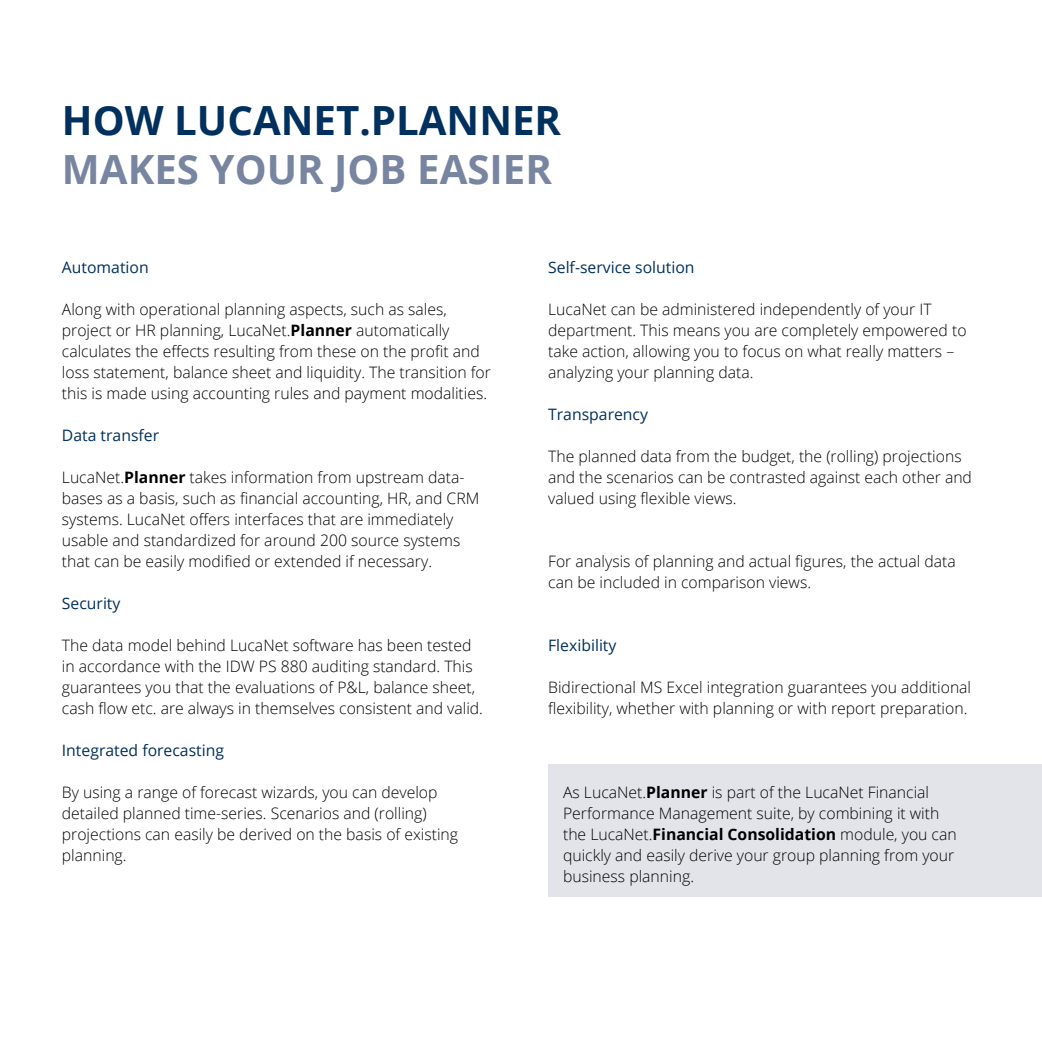
<style>
.page{position:relative;width:1042px;height:1042px;background:#fff}
.page>*{position:absolute;margin:0;border:0;box-sizing:border-box;transform-origin:0 0}
.t1{font:700 40.25px "Open Sans";color:#00305d}
.t2{font:700 40.25px "Open Sans";color:#7885a1}
.t3{font:300 15.75px/21px "Open Sans";color:#000}
.t4{font:15.75px "Open Sans";color:#00305d}
.s1{font-weight:700}
</style>
<div class="page">
<div style="left:548px;top:764px;width:494px;height:133px;background:#e3e4ea"></div>
<h1 class="t1" style="left:62px;top:92px;width:501px">HOW LUCANET.PLANNER</h1>
<h1 class="t2" style="left:62px;top:141px;width:492px">MAKES YOUR JOB EASIER</h1>
<p class="t4" style="left:62px;top:256px;width:88px">Automation</p>
<p class="t3" style="left:62px;top:298px;width:430px">Along with operational planning aspects, such as sales, project or HR planning, LucaNet.<span class="s1">Planner</span> automatically calculates the effects resulting from these on the profit and loss statement, balance sheet and liquidity. The transition for this is made using accounting rules and payment modalities.</p>
<p class="t4" style="left:62px;top:424px;width:99px">Data transfer</p>
<p class="t3" style="left:62px;top:466px;width:419px">LucaNet.<span class="s1">Planner</span> takes information from upstream data&shy;bases as a basis, such as financial accounting, HR, and CRM systems. LucaNet offers interfaces that are immediately usable and standardized for around 200 source systems that can be easily modified or extended if necessary.</p>
<p class="t4" style="left:62px;top:592px;width:60px">Security</p>
<p class="t3" style="left:62px;top:634px;width:422px">The data model behind LucaNet software has been tested in accordance with the IDW PS 880 auditing standard. This guarantees you that the evaluations of P&amp;L, balance sheet, cash flow etc. are always in themselves consistent and valid.</p>
<p class="t4" style="left:62px;top:739px;width:164px">Integrated forecasting</p>
<p class="t3" style="left:62px;top:781px;width:398px">By using a range of forecast wizards, you can develop detailed planned time-series. Scenarios and (rolling) projections can easily be derived on the basis of existing planning.</p>
<p class="t4" style="left:548px;top:256px;width:148px">Self-service solution</p>
<p class="t3" style="left:548px;top:298px;width:420px">LucaNet can be administered independently of your IT department. This means you are completely empowered to take action, allowing you to focus on what really matters – analyzing your planning data.</p>
<p class="t4" style="left:548px;top:403px;width:101px">Transparency</p>
<p class="t3" style="left:548px;top:445px;width:425px">The planned data from the budget, the (rolling) projections and the scenarios can be contrasted against each other and valued using flexible views.</p>
<p class="t3" style="left:548px;top:550px;width:409px">For analysis of planning and actual figures, the actual data can be included in comparison views.</p>
<p class="t4" style="left:548px;top:634px;width:70px">Flexibility</p>
<p class="t3" style="left:548px;top:676px;width:424px">Bidirectional MS Excel integration guarantees you additional flexibility, whether with planning or with report preparation.</p>
<p class="t3" style="left:563px;top:781px;width:395px">As LucaNet.<span class="s1">Planner</span> is part of the LucaNet Financial Performance Management suite, by combining it with the LucaNet.<span class="s1">Financial Consolidation</span> module, you can quickly and easily derive your group planning from your business planning.</p>
</div>
